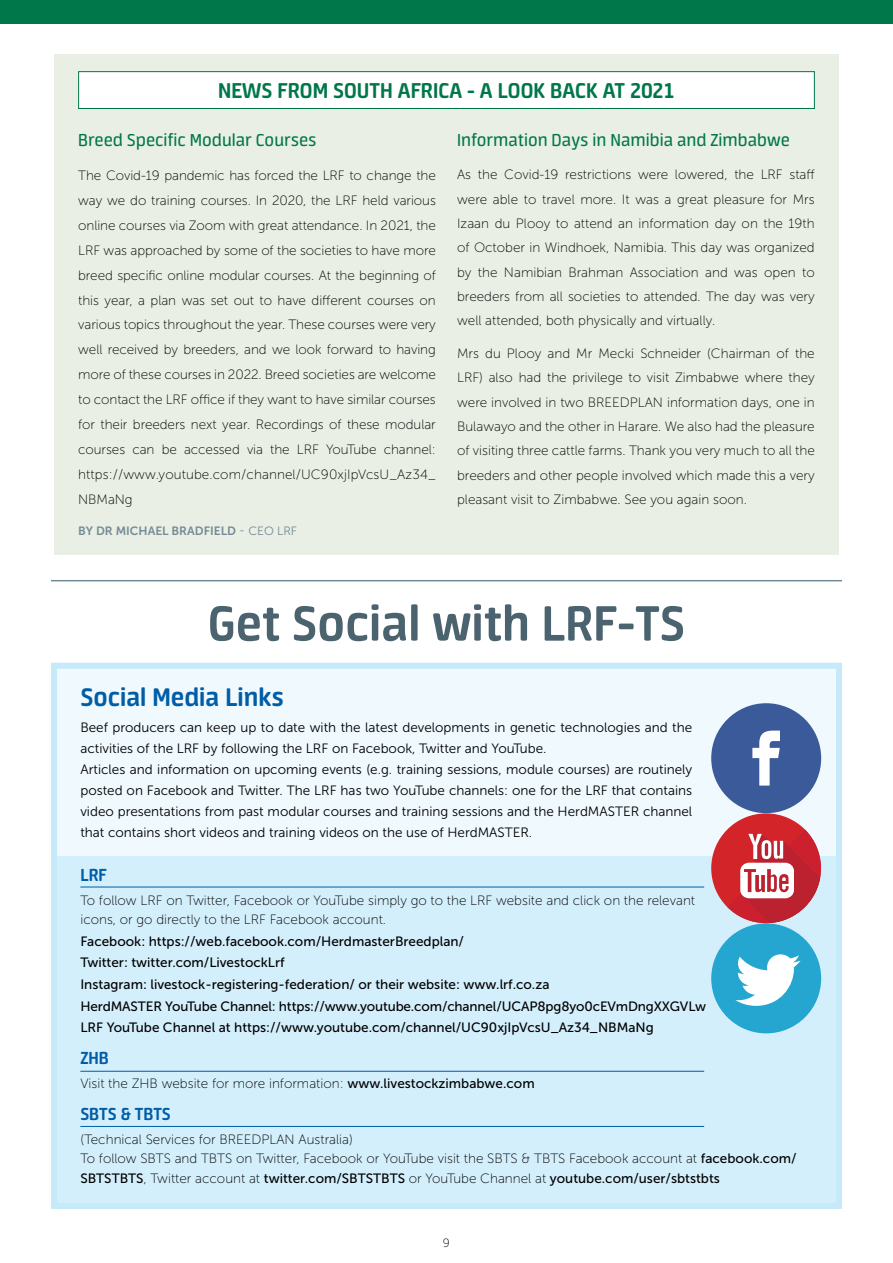
<style>
.page{position:relative;width:893px;height:1263px;background:#fff}
.page>*{position:absolute;margin:0;border:0;box-sizing:border-box;transform-origin:0 0}
.t1{font:700 55.5px "Neuron";color:#4a636f}
.t2{font:700 28.5px "Neuron";color:#005da6}
.t3{font:700 24px "Neuron";color:#00774a}
.t4{font:19.5px "Neuron";color:#00774a}
.t5{font:700 19.5px "Neuron";color:#005da6}
.t6{font:13.5px/24.9px "Museo Sans 100";color:#000;text-align:justify}
.t7{font:13.5px/21px "Museo Sans 300";color:#000}
.t8{font:13.5px/21.6px "Museo Sans 500";color:#000}
.t9{font:12px "Museo Sans 700";color:#748a96}
.t10{font:12px "Museo Sans 100";color:#000}
.s1{font-family:"Museo Sans 300"}
.s2{font-family:"Museo Sans 500"}
.s3{font-family:"Museo Sans 100"}
</style>
<div class="page">
<div style="left:0;top:0;width:893px;height:23px;background:#00774a"></div>
<div style="left:54px;top:54px;width:785px;height:501px;background:#e9efe4"></div>
<div style="left:78px;top:71px;width:737px;height:38px;background:#fff;border:1px solid #00774a"></div>
<hr style="left:51px;top:580px;width:791px;height:1px;background:#748a96">
<div style="left:54px;top:668px;width:785px;height:192px;background:#eff9fe"></div>
<div style="left:54px;top:856px;width:785px;height:350px;background:#d4effc"></div>
<div style="left:51px;top:663px;width:791px;height:546px;border:6px solid #c7eafb"></div>
<hr style="left:80px;top:887px;width:624px;height:1px;background:#005da6">
<hr style="left:80px;top:1126px;width:624px;height:1px;background:#005da6">
<hr style="left:80px;top:1071px;width:624px;height:1px;background:#005da6">
<div style="left:711px;top:703px;width:110px;height:110px;background:#3a5a9a;border-radius:50%"></div>
<svg style="left:752px;top:731px;width:28px;height:54px"></svg>
<div style="left:711px;top:923px;width:110px;height:110px;background:#24a6d1;border-radius:50%"></div>
<svg style="left:735px;top:954px;width:66px;height:52px"></svg>
<div style="left:711px;top:813px;width:110px;height:110px;background:#d32529;border-radius:50%"></div>
<svg style="left:727px;top:829px;width:94px;height:94px"></svg>
<h3 class="t3" style="left:218px;top:77px;width:458px">NEWS FROM SOUTH AFRICA - A LOOK BACK AT 2021</h3>
<h3 class="t4" style="left:78px;top:130px;width:240px">Breed Specific Modular Courses</h3>
<p class="t6" style="left:78px;top:163px;width:359px">The Covid-19 pandemic has forced the LRF to change the way we do training courses. In 2020, the LRF held various online courses via Zoom with great attendance. In 2021, the LRF was approached by some of the societies to have more breed specific online modular courses. At the beginning of this year, a plan was set out to have different courses on various topics throughout the year. These courses were very well received by breeders, and we look forward to having more of these courses in 2022. Breed societies are welcome to contact the LRF office if they want to have similar courses for their breeders next year. Recordings of these modular courses can be accessed via the LRF YouTube channel: https://www.youtube.com/channel/UC90xjIpVcsU_Az34_ NBMaNg</p>
<p class="t9" style="left:78px;top:524px;width:220px">BY DR MICHAEL BRADFIELD <span class="s1">- CEO LRF</span></p>
<h3 class="t4" style="left:457px;top:130px;width:334px">Information Days in Namibia and Zimbabwe</h3>
<p class="t6" style="left:457px;top:163px;width:359px;line-height:24.3px">As the Covid-19 restrictions were lowered, the LRF staff were able to travel more. It was a great pleasure for Mrs Izaan du Plooy to attend an information day on the 19th of October in Windhoek, Namibia. This day was organized by the Namibian Brahman Association and was open to breeders from all societies to attended. The day was very well attended, both physically and virtually.</p>
<p class="t6" style="left:457px;top:341px;width:359px;line-height:24.3px">Mrs du Plooy and Mr Mecki Schneider (Chairman of the LRF) also had the privilege to visit Zimbabwe where they were involved in two BREEDPLAN information days, one in Bulawayo and the other in Harare. We also had the pleasure of visiting three cattle farms. Thank you very much to all the breeders and other people involved which made this a very pleasant visit to Zimbabwe. See you again soon.</p>
<h1 class="t1" style="left:208px;top:592px;width:479px">Get Social with LRF-TS</h1>
<h2 class="t2" style="left:80px;top:681px;width:205px">Social Media Links</h2>
<p class="t7" style="left:80px;top:717px;width:613px">Beef producers can keep up to date with the latest developments in genetic technologies and the activities of the LRF by following the LRF on Facebook, Twitter and YouTube.<br>Articles and information on upcoming events (e.g. training sessions, module courses) are routinely posted on Facebook and Twitter. The LRF has two YouTube channels: one for the LRF that contains video presentations from past modular courses and training sessions and the HerdMASTER channel that contains short videos and training videos on the use of HerdMASTER.</p>
<h3 class="t5" style="left:80px;top:864px;width:28px">LRF</h3>
<p class="t6" style="left:80px;top:890px;width:616px;line-height:19.5px">To follow LRF on Twitter, Facebook or YouTube simply go to the LRF website and click on the relevant icons, or go directly to the LRF Facebook account.</p>
<p class="t8" style="left:80px;top:930px;width:627px">Facebook: https://web.facebook.com/HerdmasterBreedplan/<br>Twitter: twitter.com/LivestockLrf<br>Instagram: livestock-registering-federation/ or their website: www.lrf.co.za<br>HerdMASTER YouTube Channel: https://www.youtube.com/channel/UCAP8pg8yo0cEVmDngXXGVLw LRF YouTube Channel at https://www.youtube.com/channel/UC90xjIpVcsU_Az34_NBMaNg</p>
<h3 class="t5" style="left:80px;top:1047px;width:30px">ZHB</h3>
<p class="t6" style="left:80px;top:1071px;width:456px">Visit the ZHB website for more information: <span class="s2">www.livestockzimbabwe.com</span></p>
<h3 class="t5" style="left:80px;top:1103px;width:92px">SBTS &amp; TBTS</h3>
<p class="t6" style="left:80px;top:1129px;width:718px;line-height:19.5px">(Technical Services for BREEDPLAN Australia)<br>To follow SBTS and TBTS on Twitter, Facebook or YouTube visit the SBTS &amp; TBTS Facebook account at <span class="s2">facebook.com/</span></p>
<p class="t8" style="left:80px;top:1167px;width:641px">SBTSTBTS<span class="s3">, Twitter account at</span> twitter.com/SBTSTBTS <span class="s3">or YouTube Channel at</span> youtube.com/user/sbtstbts</p>
<p class="t10" style="left:443px;top:1236px;width:9px">9</p>
</div>
